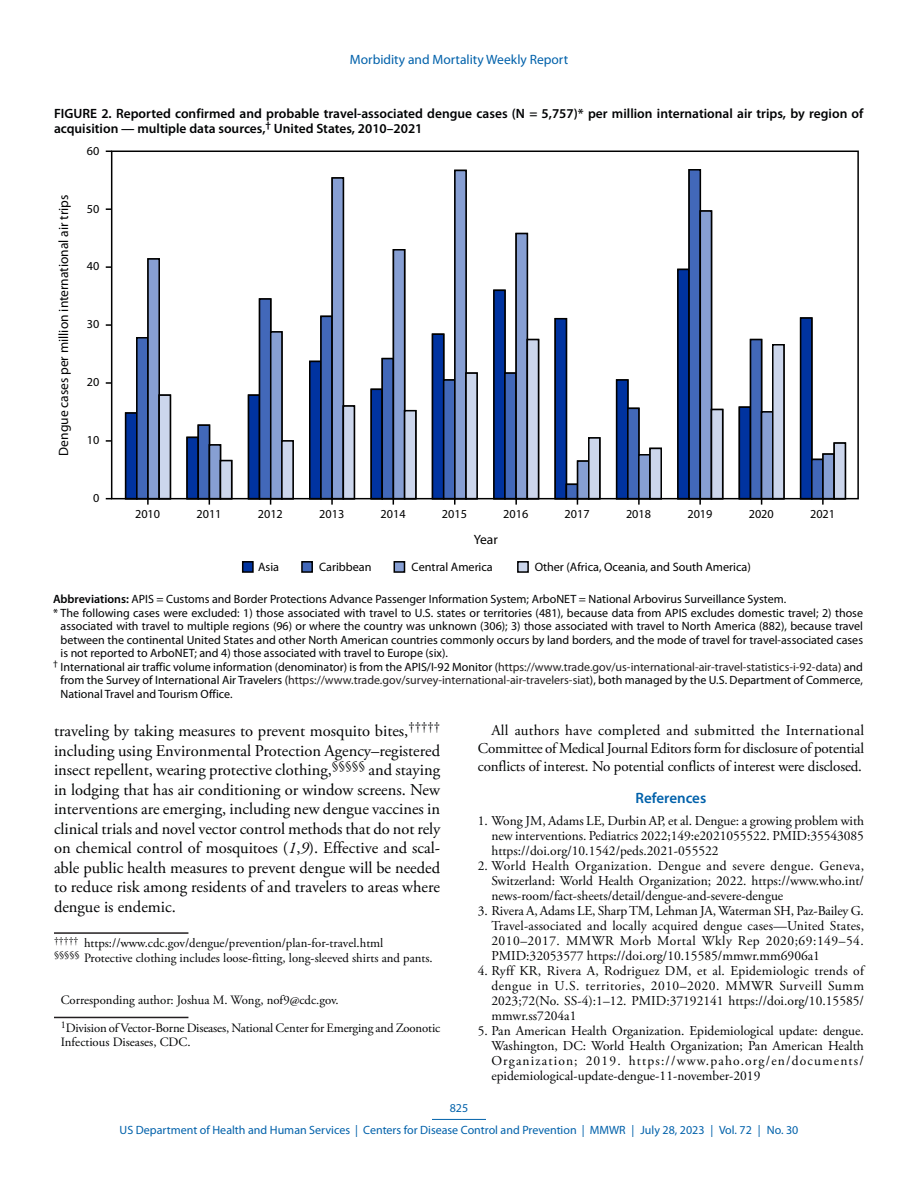
<style>
.page{position:relative;width:918px;height:1188px;background:#fff}
.page>*{position:absolute;margin:0;border:0;box-sizing:border-box;transform-origin:0 0}
.Paragraph{font:16.5px/19.5px "Adobe Garamond Pro";color:#010203;text-align:justify}
.Conflict_of_Interest{font:15px/18px "Adobe Garamond Pro";letter-spacing:-.01em;color:#010203;text-align:justify}
.Ref_Title{font:600 15px "Myriad Pro";color:#0061aa}
.References{font:13.5px/15px "Adobe Garamond Pro";color:#010203;text-align:justify}
.Figure_Title{font:600 13.5px/15px "Myriad Pro";color:#010203}
.t1{font:13.5px "Myriad Pro";color:#000}
.t2{font:13.5px "Myriad Pro";color:#0061aa}
.Author_Affiliations{font:12.75px/14.2px "Adobe Garamond Pro";letter-spacing:-.01em;color:#010203}
.footnote_no_rule_text_indent_5{font:12.75px "Adobe Garamond Pro";color:#010203}
.footnote_w_rule_text_indent_5{font:12.75px "Adobe Garamond Pro";color:#010203}
.Corresponding_Author{font:12.75px "Adobe Garamond Pro";color:#010203}
.t3{font:12.15px "Myriad Pro";color:#000}
.Figure_Footnote{font:12px/13.5px "Myriad Pro";color:#010203;text-align:justify}
.Abbreviations{font:12px "Myriad Pro";color:#010203}
.t4{font:12px/21.8px "Myriad Pro";color:#0061aa;text-align:center}
.s1{font-weight:600}
.s2{color:#231f20}
.s3{font-style:italic}
</style>
<div class="page">
<hr style="left:432px;top:1119px;width:54px;height:1px;background:#0061aa">
<div style="left:243px;top:562px;width:10px;height:10px;background:#0033a0"></div>
<div style="left:242px;top:561px;width:12px;height:12px;border:2px solid #000"></div>
<div style="left:302px;top:562px;width:10px;height:10px;background:#4268b9"></div>
<div style="left:301px;top:561px;width:12px;height:12px;border:2px solid #000"></div>
<div style="left:394px;top:562px;width:11px;height:10px;background:#879fd3"></div>
<div style="left:394px;top:561px;width:11px;height:12px;border:2px solid #000"></div>
<div style="left:518px;top:562px;width:10px;height:10px;background:#ccd6ec"></div>
<div style="left:517px;top:561px;width:12px;height:12px;border:2px solid #000"></div>
<svg style="left:135px;top:337px;width:12px;height:163px;background:#3d5c9f"></svg>
<svg style="left:147px;top:169px;width:666px;height:331px"></svg>
<svg style="left:158px;top:338px;width:689px;height:162px"></svg>
<svg style="left:147px;top:499px;width:2px;height:6px"></svg>
<svg style="left:331px;top:499px;width:2px;height:6px"></svg>
<svg style="left:515px;top:499px;width:2px;height:6px"></svg>
<svg style="left:638px;top:499px;width:2px;height:6px"></svg>
<svg style="left:699px;top:499px;width:2px;height:6px"></svg>
<svg style="left:822px;top:499px;width:2px;height:6px"></svg>
<div style="left:111px;top:151px;width:748px;height:348px;border:2px solid #000"></div>
<hr style="left:54px;top:1017px;width:134px;height:1px;background:#231f20">
<hr style="left:54px;top:932px;width:134px;height:2px;background:#231f20">
<p class="t2" style="left:350px;top:52px;width:220px">Morbidity and Mortality Weekly Report</p>
<p class="Figure_Title" style="left:54px;top:106px;width:811px">FIGURE 2. Reported confirmed and probable travel-associated dengue cases (N = 5,757)* per million international air trips, by region of acquisition — multiple data sources,<sup>†</sup> United States, 2010–2021</p>
<p class="t3" style="left:87px;top:144px;width:14px">60</p>
<p class="t1" style="left:56px;top:456px;width:262px;rotate:-90deg">Dengue cases per million international air trips</p>
<p class="t3" style="left:87px;top:202px;width:14px">50</p>
<p class="t3" style="left:87px;top:260px;width:14px">40</p>
<p class="t3" style="left:87px;top:318px;width:14px">30</p>
<p class="t3" style="left:87px;top:376px;width:14px">20</p>
<p class="t3" style="left:87px;top:433px;width:14px">10</p>
<p class="t3" style="left:93px;top:491px;width:8px">0</p>
<p class="t3" style="left:135px;top:507px;width:27px">2010</p>
<p class="t3" style="left:197px;top:507px;width:27px">2011</p>
<p class="t3" style="left:258px;top:507px;width:27px">2012</p>
<p class="t3" style="left:319px;top:507px;width:27px">2013</p>
<p class="t3" style="left:381px;top:507px;width:27px">2014</p>
<p class="t3" style="left:442px;top:507px;width:27px">2015</p>
<p class="t3" style="left:503px;top:507px;width:27px">2016</p>
<p class="t3" style="left:565px;top:507px;width:27px">2017</p>
<p class="t3" style="left:626px;top:507px;width:27px">2018</p>
<p class="t3" style="left:687px;top:507px;width:27px">2019</p>
<p class="t3" style="left:749px;top:507px;width:27px">2020</p>
<p class="t3" style="left:810px;top:507px;width:27px">2021</p>
<p class="t1" style="left:474px;top:532px;width:25px">Year</p>
<p class="t3" style="left:258px;top:560px;width:23px">Asia</p>
<p class="t3" style="left:319px;top:560px;width:54px">Caribbean</p>
<p class="t3" style="left:412px;top:560px;width:83px">Central America</p>
<p class="t3" style="left:535px;top:560px;width:218px">Other (Africa, Oceania, and South America)</p>
<p class="Abbreviations" style="left:53px;top:592px;width:735px"><span class="s1">Abbreviations:</span> APIS = Customs and Border Protections Advance Passenger Information System; ArboNET = National Arbovirus Surveillance System.</p>
<p class="Figure_Footnote" style="left:61px;top:606px;width:804px;text-indent:-8px">* The following cases were excluded: 1) those associated with travel to U.S. states or territories (481), because data from APIS excludes domestic travel; 2) those associated with travel to multiple regions (96) or where the country was unknown (306); 3) those associated with travel to North America (882), because travel between the continental United States and other North American countries commonly occurs by land borders, and the mode of travel for travel-associated cases is not reported to ArboNET; and 4) those associated with travel to Europe (six).</p>
<p class="Figure_Footnote" style="left:61px;top:660px;width:804px;text-indent:-8px"><sup>†</sup> International air traffic volume information (denominator) is from the APIS/I-92 Monitor (<span class="s2">https://www.trade.gov/us-international-air-travel-statistics-i-92-data</span>) and from the Survey of International Air Travelers (<span class="s2">https://www.trade.gov/survey-international-air-travelers-siat</span>), both managed by the U.S. Department of Commerce, National Travel and Tourism Office.</p>
<p class="Paragraph" style="left:54px;top:722px;width:388px">traveling by taking measures to prevent mosquito bites,<sup>††††† </sup>including using Environmental Protection Agency–registered insect repellent, wearing protective clothing,<sup>§§§§§</sup> and staying in lodging that has air conditioning or window screens. New interventions are emerging, including new dengue vaccines in clinical trials and novel vector control methods that do not rely on chemical control of mosquitoes (<span class="s3">1</span>,<span class="s3">9</span>). Effective and scal&shy;able public health measures to prevent dengue will be needed to reduce risk among residents of and travelers to areas where dengue is endemic.</p>
<p class="Conflict_of_Interest" style="left:478px;top:722px;width:388px;text-indent:14px">All authors have completed and submitted the International Committee of Medical Journal Editors form for disclosure of potential conflicts of interest. No potential conflicts of interest were disclosed.</p>
<h1 class="Ref_Title" style="left:636px;top:789px;width:72px">References</h1>
<p class="References" style="left:491px;top:813px;width:374px;text-indent:-14px">1. Wong JM, Adams LE, Durbin AP, et al. Dengue: a growing problem with new interventions. Pediatrics 2022;149:e2021055522. PMID:35543085 https://doi.org/10.1542/peds.2021-055522</p>
<p class="References" style="left:491px;top:858px;width:374px;text-indent:-14px">2. World Health Organization. Dengue and severe dengue. Geneva, Switzerland: World Health Organization; 2022. https://www.who.int/ news-room/fact-sheets/detail/dengue-and-severe-dengue</p>
<p class="References" style="left:491px;top:903px;width:374px;text-indent:-14px">3. Rivera A, Adams LE, Sharp TM, Lehman JA, Waterman SH, Paz-Bailey G.<br>Travel-associated and locally acquired dengue cases—United States, 2010–2017. MMWR Morb Mortal Wkly Rep 2020;69:149–54.<br>PMID:32053577 https://doi.org/10.15585/mmwr.mm6906a1</p>
<p class="References" style="left:491px;top:963px;width:374px;text-indent:-14px">4. Ryff KR, Rivera A, Rodriguez DM, et al. Epidemiologic trends of dengue in U.S. territories, 2010–2020. MMWR Surveill Summ 2023;72(No. SS-4):1–12. PMID:37192141 https://doi.org/10.15585/ mmwr.ss7204a1</p>
<p class="References" style="left:491px;top:1023px;width:374px;text-indent:-14px">5. Pan American Health Organization. Epidemiological update: dengue.<br>Washington, DC: World Health Organization; Pan American Health Organization; 2019. https://www.paho.org/en/documents/ epidemiological-update-dengue-11-november-2019</p>
<p class="footnote_w_rule_text_indent_5" style="left:54px;top:936px;width:331px"><sup>†††††</sup> https://www.cdc.gov/dengue/prevention/plan-for-travel.html</p>
<p class="footnote_no_rule_text_indent_5" style="left:54px;top:950px;width:380px"><sup>§§§§§</sup> Protective clothing includes loose-fitting, long-sleeved shirts and pants.</p>
<p class="Corresponding_Author" style="left:61px;top:992px;width:280px">Corresponding author: Joshua M. Wong, nof9@cdc.gov.</p>
<p class="Author_Affiliations" style="left:61px;top:1021px;width:381px"><sup>1</sup>Division of Vector-Borne Diseases, National Center for Emerging and Zoonotic<br>Infectious Diseases, CDC.</p>
<p class="t4" style="left:120px;top:1098px;width:680px">825<br>US Department of Health and Human Services | Centers for Disease Control and Prevention | MMWR | July 28, 2023 | Vol. 72 | No. 30</p>
</div>
